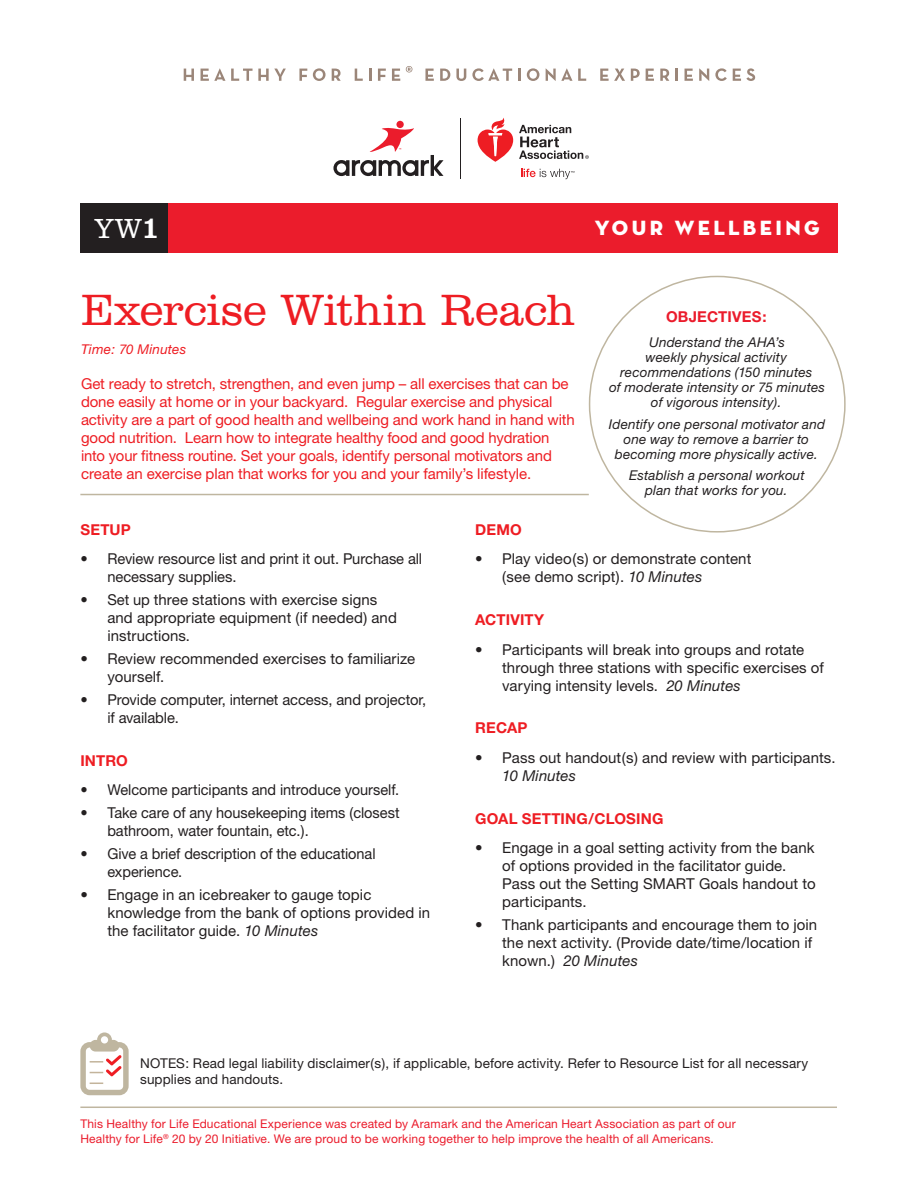
<style>
.page{position:relative;width:918px;height:1188px;background:#fff}
.page>*{position:absolute;margin:0;border:0;box-sizing:border-box;transform-origin:0 0}
.Lesson_Title{font:300 45px "Clarendon BT";letter-spacing:-.01em;color:#ee1d23}
.Lesson_Title-2{font:300 28.35px "Clarendon BT";color:#fff}
.t1{font:21px "Neutraface Display Titling";letter-spacing:.165em;color:#fff}
.t2{font:15px/18px "Helvetica Neue";letter-spacing:.005em;color:#231f20}
.overview{font:15px/18px "Helvetica Neue";letter-spacing:-.005em;color:#ee1d23}
.SUBHEAD{font:700 15px "Helvetica Neue";letter-spacing:.01em;color:#ee1d23}
.t3{font:700 15px "Helvetica Neue";letter-spacing:.01em;color:#eb1c2c}
.Objectives{font:italic 13.5px/15px "Helvetica Neue";letter-spacing:.01em;color:#231f20;text-align:center}
.overview-2{font:13.5px/16.2px "Helvetica Neue";letter-spacing:.01em;color:#231f20}
.Time{font:italic 13.5px "Helvetica Neue";letter-spacing:.015em;color:#ee1d23}
.t4{font:12px/14.4px "Helvetica Neue";letter-spacing:.015em;color:#eb1c2c}
.s1{font-weight:400;font-size:31.5px}
.s2{font-style:italic}
</style>
<div class="page">
<hr style="left:80px;top:1107px;width:757px;height:1px;background:#bfb6a0">
<svg style="left:184px;top:69px;width:10px;height:12px"></svg>
<svg style="left:201px;top:68px;width:85px;height:13px"></svg>
<svg style="left:299px;top:69px;width:8px;height:12px"></svg>
<svg style="left:313px;top:68px;width:13px;height:13px"></svg>
<svg style="left:332px;top:69px;width:9px;height:12px"></svg>
<svg style="left:355px;top:69px;width:8px;height:12px"></svg>
<svg style="left:369px;top:69px;width:2px;height:12px"></svg>
<svg style="left:378px;top:69px;width:8px;height:12px"></svg>
<svg style="left:392px;top:69px;width:8px;height:12px"></svg>
<svg style="left:406px;top:66px;width:6px;height:7px"></svg>
<svg style="left:425px;top:69px;width:9px;height:12px"></svg>
<svg style="left:440px;top:69px;width:10px;height:12px"></svg>
<svg style="left:456px;top:69px;width:10px;height:12px"></svg>
<svg style="left:472px;top:68px;width:40px;height:13px"></svg>
<svg style="left:518px;top:69px;width:3px;height:12px"></svg>
<svg style="left:527px;top:68px;width:12px;height:13px"></svg>
<svg style="left:546px;top:68px;width:40px;height:13px"></svg>
<svg style="left:600px;top:69px;width:25px;height:12px"></svg>
<svg style="left:631px;top:69px;width:9px;height:12px"></svg>
<svg style="left:646px;top:69px;width:8px;height:12px"></svg>
<svg style="left:660px;top:69px;width:9px;height:12px"></svg>
<svg style="left:675px;top:69px;width:3px;height:12px"></svg>
<svg style="left:685px;top:69px;width:8px;height:12px"></svg>
<svg style="left:699px;top:68px;width:10px;height:13px"></svg>
<svg style="left:715px;top:68px;width:12px;height:13px"></svg>
<svg style="left:733px;top:68px;width:22px;height:13px"></svg>
<hr style="left:460px;top:118px;width:1px;height:61px;background:#231f20">
<svg style="left:333px;top:121px;width:111px;height:55px"></svg>
<svg style="left:478px;top:118px;width:35px;height:44px"></svg>
<svg style="left:519px;top:125px;width:70px;height:34px"></svg>
<svg style="left:521px;top:169px;width:53px;height:10px"></svg>
<div style="left:164px;top:203px;width:674px;height:50px;background:#eb1c2c"></div>
<hr style="left:80px;top:494px;width:509px;height:1px;background:#bfb6a0">
<svg style="left:80px;top:1032px;width:49px;height:63px"></svg>
<div style="left:80px;top:203px;width:88px;height:50px;background:#231f20"></div>
<p class="Lesson_Title-2" style="left:95px;top:212px;width:66px">YW<span class="s1">1</span></p>
<h3 class="t1" style="left:595px;top:215px;width:226px">YOUR WELLBEING</h3>
<p class="Lesson_Title" style="left:81px;top:282px;width:496px">Exercise Within Reach</p>
<p class="Time" style="left:81px;top:341px;width:107px">Time: 70 Minutes</p>
<p class="overview" style="left:81px;top:374px;width:495px">Get ready to stretch, strengthen, and even jump – all exercises that can be done easily at home or in your backyard. Regular exercise and physical activity are a part of good health and wellbeing and work hand in hand with good nutrition. Learn how to integrate healthy food and good hydration into your fitness routine. Set your goals, identify personal motivators and create an exercise plan that works for you and your family’s lifestyle.</p>
<p class="t3" style="left:666px;top:307px;width:102px">OBJECTIVES:</p>
<p class="Objectives" style="left:609px;top:334px;width:217px">Understand the AHA’s<br>weekly physical activity recommendations (150 minutes<br>of moderate intensity or 75 minutes of vigorous intensity).</p>
<p class="Objectives" style="left:609px;top:416px;width:218px">Identify one personal motivator and one way to remove a barrier to becoming more physically active.</p>
<p class="Objectives" style="left:629px;top:468px;width:177px">Establish a personal workout plan that works for you.</p>
<p class="SUBHEAD" style="left:80px;top:520px;width:52px">SETUP</p>
<p class="t2" style="left:107px;top:550px;width:316px;text-indent:-27px">• Review resource list and print it out. Purchase all necessary supplies.</p>
<p class="t2" style="left:107px;top:591px;width:291px;text-indent:-27px">• Set up three stations with exercise signs and appropriate equipment (if needed) and instructions.</p>
<p class="t2" style="left:107px;top:649px;width:309px;text-indent:-27px">• Review recommended exercises to familiarize yourself.</p>
<p class="t2" style="left:107px;top:690px;width:320px;text-indent:-27px">• Provide computer, internet access, and projector, if available.</p>
<p class="SUBHEAD" style="left:80px;top:751px;width:49px">INTRO</p>
<p class="t2" style="left:80px;top:781px;width:320px">• Welcome participants and introduce yourself.</p>
<p class="t2" style="left:107px;top:803px;width:294px;text-indent:-27px">• Take care of any housekeeping items (closest bathroom, water fountain, etc.).</p>
<p class="t2" style="left:107px;top:844px;width:270px;text-indent:-27px">• Give a brief description of the educational experience.</p>
<p class="t2" style="left:107px;top:885px;width:324px;text-indent:-27px">• Engage in an icebreaker to gauge topic knowledge from the bank of options provided in the facilitator guide. <span class="s2">10 Minutes</span></p>
<p class="SUBHEAD" style="left:475px;top:520px;width:48px">DEMO</p>
<p class="t2" style="left:502px;top:550px;width:251px;text-indent:-27px">• Play video(s) or demonstrate content (see demo script). <span class="s2">10 Minutes</span></p>
<p class="SUBHEAD" style="left:475px;top:610px;width:71px">ACTIVITY</p>
<p class="t2" style="left:502px;top:640px;width:323px;text-indent:-27px">• Participants will break into groups and rotate through three stations with specific exercises of varying intensity levels. <span class="s2">20 Minutes</span></p>
<p class="SUBHEAD" style="left:475px;top:719px;width:54px">RECAP</p>
<p class="t2" style="left:502px;top:748px;width:335px;text-indent:-27px">• Pass out handout(s) and review with participants.<br><span class="s2">10 Minutes</span></p>
<p class="SUBHEAD" style="left:475px;top:809px;width:190px">GOAL SETTING/CLOSING</p>
<p class="t2" style="left:502px;top:839px;width:315px;text-indent:-27px">• Engage in a goal setting activity from the bank of options provided in the facilitator guide.<br>Pass out the Setting SMART Goals handout to participants.</p>
<p class="t2" style="left:502px;top:916px;width:317px;text-indent:-27px">• Thank participants and encourage them to join the next activity. (Provide date/time/location if known.) <span class="s2">20 Minutes</span></p>
<p class="overview-2" style="left:140px;top:1055px;width:670px">NOTES: Read legal liability disclaimer(s), if applicable, before activity. Refer to Resource List for all necessary supplies and handouts.</p>
<p class="t4" style="left:80px;top:1117px;width:657px">This Healthy for Life Educational Experience was created by Aramark and the American Heart Association as part of our<br>Healthy for Life<sup>®</sup> 20 by 20 Initiative. We are proud to be working together to help improve the health of all Americans.</p>
</div>
